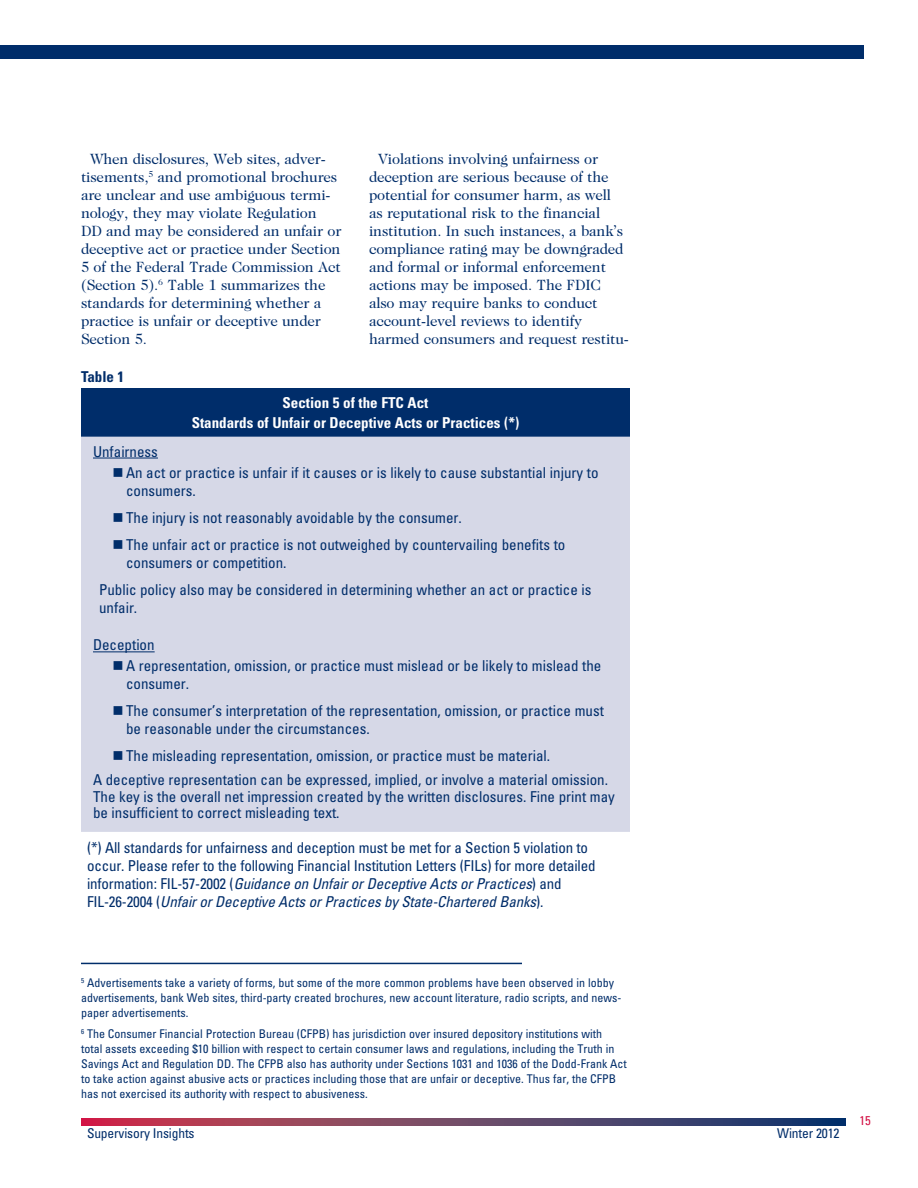
<style>
.page{position:relative;width:918px;height:1188px;background:#fff}
.page>*{position:absolute;margin:0;border:0;box-sizing:border-box;transform-origin:0 0}
.Body{font:condensed 15px/18px "Univers LT Std";color:#002d6a}
.Body-2{font:15px/18px "Caslon 224 Std";letter-spacing:-.01em;color:#002d6a}
.TableText_NoRule{font:condensed 15px/16.5px "Univers LT Std";color:#002d6a}
.bullet_Table_inset{font:condensed 15px/18px "Univers LT Std";color:#002d6a}
.TableText_NoRule-2{font:700 condensed 15px "Univers LT Std";color:#fff}
.t1{font:700 condensed 15px "Univers LT Std";color:#002d6a}
.t2{font:condensed 13.5px "Univers LT Std";letter-spacing:-.01em;color:#002d6a}
.t3{font:condensed 12.75px "Univers LT Std";color:#d31245}
.Footnote{font:condensed 12px/15px "Univers LT Std";color:#002d6a}
.s1{font-style:italic}
</style>
<div class="page">
<div style="left:0;top:45px;width:864px;height:13px;background:#002d6a"></div>
<svg style="left:81px;top:1119px;width:765px;height:6px;background:#704062"></svg>
<hr style="left:81px;top:963px;width:441px;height:1px;background:#002d6a">
<div style="left:81px;top:388px;width:549px;height:49px;background:#002d6a"></div>
<div style="left:81px;top:437px;width:549px;height:395px;background:#d6d8e7"></div>
<hr style="left:93px;top:458px;width:65px;height:1px;background:#002d6a">
<hr style="left:93px;top:652px;width:62px;height:1px;background:#002d6a">
<svg style="left:114px;top:468px;width:8px;height:8px"></svg>
<svg style="left:114px;top:513px;width:8px;height:8px"></svg>
<svg style="left:114px;top:540px;width:8px;height:8px"></svg>
<svg style="left:114px;top:661px;width:8px;height:9px"></svg>
<svg style="left:114px;top:706px;width:8px;height:9px"></svg>
<svg style="left:114px;top:751px;width:8px;height:9px"></svg>
<p class="Body-2" style="left:81px;top:150px;width:262px;text-indent:9px">When disclosures, Web sites, adver&shy;tisements,<sup>5</sup> and promotional brochures are unclear and use ambiguous termi&shy;nology, they may violate Regulation<br>DD and may be considered an unfair or deceptive act or practice under Section 5 of the Federal Trade Commission Act (Section 5).<sup>6</sup> Table 1 summarizes the standards for determining whether a practice is unfair or deceptive under Section 5.</p>
<p class="Body-2" style="left:369px;top:150px;width:261px;text-indent:9px">Violations involving unfairness or deception are serious because of the potential for consumer harm, as well<br>as reputational risk to the financial institution. In such instances, a bank’s compliance rating may be downgraded and formal or informal enforcement actions may be imposed. The FDIC also may require banks to conduct account-level reviews to identify harmed consumers and request restitu-</p>
<p class="t1" style="left:81px;top:368px;width:45px">Table 1</p>
<p class="TableText_NoRule-2" style="left:283px;top:394px;width:147px">Section 5 of the FTC Act</p>
<p class="TableText_NoRule-2" style="left:192px;top:413px;width:329px">Standards of Unfair or Deceptive Acts or Practices (*)</p>
<p class="TableText_NoRule" style="left:93px;top:443px;width:66px">Unfairness</p>
<p class="Body" style="left:126px;top:463px;width:474px">An act or practice is unfair if it causes or is likely to cause substantial injury to consumers.</p>
<p class="Body" style="left:126px;top:508px;width:337px">The injury is not reasonably avoidable by the consumer.</p>
<p class="Body" style="left:126px;top:535px;width:441px">The unfair act or practice is not outweighed by countervailing benefits to consumers or competition.</p>
<p class="bullet_Table_inset" style="left:99px;top:580px;width:494px">Public policy also may be considered in determining whether an act or practice is unfair.</p>
<p class="TableText_NoRule" style="left:93px;top:637px;width:63px">Deception</p>
<p class="Body" style="left:126px;top:657px;width:477px">A representation, omission, or practice must mislead or be likely to mislead the consumer.</p>
<p class="Body" style="left:126px;top:702px;width:479px">The consumer’s interpretation of the representation, omission, or practice must be reasonable under the circumstances.</p>
<p class="Body" style="left:126px;top:747px;width:426px">The misleading representation, omission, or practice must be material.</p>
<p class="TableText_NoRule" style="left:93px;top:772px;width:523px">A deceptive representation can be expressed, implied, or involve a material omission.<br>The key is the overall net impression created by the written disclosures. Fine print may be insufficient to correct misleading text.</p>
<p class="Body" style="left:87px;top:839px;width:510px">(*) All standards for unfairness and deception must be met for a Section 5 violation to occur. Please refer to the following Financial Institution Letters (FILs) for more detailed information: FIL-57-2002 (<span class="s1">Guidance on Unfair or Deceptive Acts or Practices</span>) and FIL-26-2004 (<span class="s1">Unfair or Deceptive Acts or Practices by State-Chartered Banks</span>).</p>
<p class="Footnote" style="left:81px;top:975px;width:542px"><sup>5</sup> Advertisements take a variety of forms, but some of the more common problems have been observed in lobby advertisements, bank Web sites, third-party created brochures, new account literature, radio scripts, and news&shy;paper advertisements.</p>
<p class="Footnote" style="left:81px;top:1026px;width:547px"><sup>6</sup> The Consumer Financial Protection Bureau (CFPB) has jurisdiction over insured depository institutions with<br>total assets exceeding $10 billion with respect to certain consumer laws and regulations, including the Truth in Savings Act and Regulation DD. The CFPB also has authority under Sections 1031 and 1036 of the Dodd-Frank Act to take action against abusive acts or practices including those that are unfair or deceptive. Thus far, the CFPB has not exercised its authority with respect to abusiveness.</p>
<p class="t2" style="left:87px;top:1124px;width:109px">Supervisory Insights</p>
<p class="t2" style="left:777px;top:1124px;width:64px">Winter 2012</p>
<p class="t3" style="left:860px;top:1112px;width:13px">15</p>
</div>
